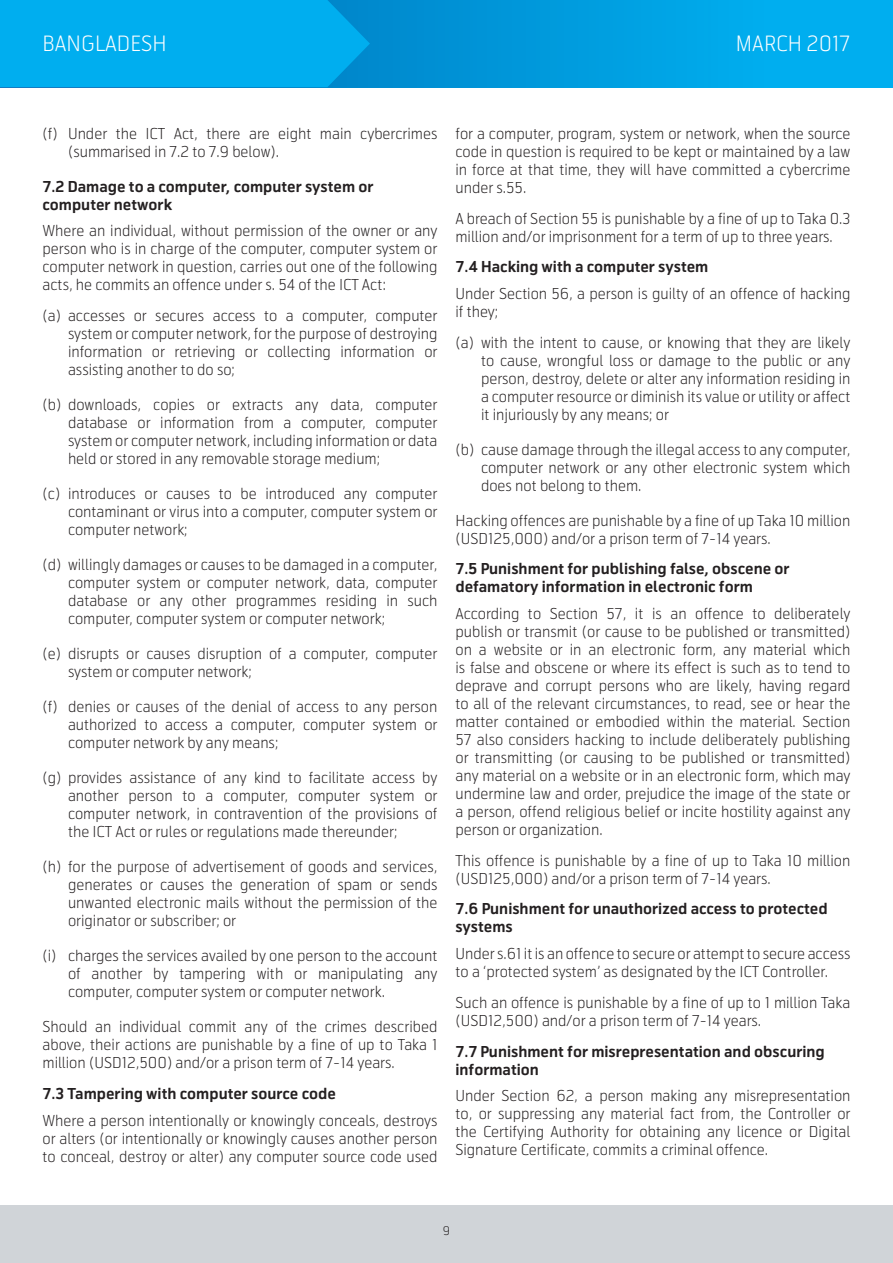
<style>
.page{position:relative;width:893px;height:1263px;background:#fff}
.page>*{position:absolute;margin:0;border:0;box-sizing:border-box;transform-origin:0 0}
.t1{font:300 21px "Telenor";color:#fff}
.t2{font:300 15px/18px "Telenor";color:#231f20;text-align:justify}
.t3{font:700 15px/18px "Telenor";color:#231f20}
.t4{font:300 12px "Telenor";color:#231f20}
</style>
<div class="page">
<div style="left:0;top:1205px;width:893px;height:58px;background:#d0d4d8"></div>
<svg style="left:370px;top:0;width:523px;height:87px;background:#00a0e2"></svg>
<div style="left:0;top:0;width:370px;height:87px;background:#00aeef"></div>
<h1 class="t1" style="left:43px;top:31px;width:126px">BANGLADESH</h1>
<h1 class="t1" style="left:736px;top:31px;width:116px">MARCH 2017</h1>
<p class="t2" style="left:68px;top:125px;width:371px;text-indent:-26px">(f) Under the ICT Act, there are eight main cybercrimes (summarised in 7.2 to 7.9 below).</p>
<p class="t3" style="left:43px;top:178px;width:333px">7.2 Damage to a computer, computer system or computer network</p>
<p class="t2" style="left:43px;top:222px;width:396px">Where an individual, without permission of the owner or any person who is in charge of the computer, computer system or computer network in question, carries out one of the following acts, he commits an offence under s. 54 of the ICT Act:</p>
<p class="t2" style="left:68px;top:307px;width:371px;text-indent:-26px">(a) accesses or secures access to a computer, computer system or computer network, for the purpose of destroying information or retrieving or collecting information or assisting another to do so;</p>
<p class="t2" style="left:68px;top:396px;width:371px;text-indent:-26px">(b) downloads, copies or extracts any data, computer database or information from a computer, computer system or computer network, including information or data held or stored in any removable storage medium;</p>
<p class="t2" style="left:68px;top:485px;width:371px;text-indent:-26px">(c) introduces or causes to be introduced any computer contaminant or virus into a computer, computer system or computer network;</p>
<p class="t2" style="left:68px;top:556px;width:371px;text-indent:-26px">(d) willingly damages or causes to be damaged in a computer, computer system or computer network, data, computer database or any other programmes residing in such computer, computer system or computer network;</p>
<p class="t2" style="left:68px;top:645px;width:371px;text-indent:-26px">(e) disrupts or causes disruption of a computer, computer system or computer network;</p>
<p class="t2" style="left:68px;top:698px;width:371px;text-indent:-26px">(f) denies or causes of the denial of access to any person authorized to access a computer, computer system or computer network by any means;</p>
<p class="t2" style="left:68px;top:769px;width:371px;text-indent:-26px">(g) provides assistance of any kind to facilitate access by another person to a computer, computer system or computer network, in contravention of the provisions of the ICT Act or rules or regulations made thereunder;</p>
<p class="t2" style="left:68px;top:858px;width:371px;text-indent:-26px">(h) for the purpose of advertisement of goods and services, generates or causes the generation of spam or sends unwanted electronic mails without the permission of the originator or subscriber; or</p>
<p class="t2" style="left:68px;top:947px;width:371px;text-indent:-26px">(i) charges the services availed by one person to the account of another by tampering with or manipulating any computer, computer system or computer network.</p>
<p class="t2" style="left:43px;top:1018px;width:396px">Should an individual commit any of the crimes described above, their actions are punishable by a fine of up to Taka 1 million (USD12,500) and/or a prison term of 7-14 years.</p>
<p class="t3" style="left:43px;top:1085px;width:295px">7.3 Tampering with computer source code</p>
<p class="t2" style="left:43px;top:1111px;width:396px">Where a person intentionally or knowingly conceals, destroys or alters (or intentionally or knowingly causes another person to conceal, destroy or alter) any computer source code used</p>
<p class="t2" style="left:455px;top:125px;width:396px">for a computer, program, system or network, when the source code in question is required to be kept or maintained by a law in force at that time, they will have committed a cybercrime under s.55.</p>
<p class="t2" style="left:455px;top:209px;width:397px">A breach of Section 55 is punishable by a fine of up to Taka 0.3 million and/or imprisonment for a term of up to three years.</p>
<p class="t3" style="left:455px;top:259px;width:254px">7.4 Hacking with a computer system</p>
<p class="t2" style="left:455px;top:285px;width:396px">Under Section 56, a person is guilty of an offence of hacking if they;</p>
<p class="t2" style="left:481px;top:333px;width:371px;text-indent:-26px">(a) with the intent to cause, or knowing that they are likely to cause, wrongful loss or damage to the public or any person, destroy, delete or alter any information residing in a computer resource or diminish its value or utility or affect it injuriously by any means; or</p>
<p class="t2" style="left:481px;top:440px;width:371px;text-indent:-26px">(b) cause damage through the illegal access to any computer, computer network or any other electronic system which does not belong to them.</p>
<p class="t2" style="left:455px;top:511px;width:396px">Hacking offences are punishable by a fine of up Taka 10 million (USD125,000) and/or a prison term of 7-14 years.</p>
<p class="t3" style="left:455px;top:561px;width:336px">7.5 Punishment for publishing false, obscene or defamatory information in electronic form</p>
<p class="t2" style="left:455px;top:605px;width:396px">According to Section 57, it is an offence to deliberately publish or transmit (or cause to be published or transmitted) on a website or in an electronic form, any material which is false and obscene or where its effect is such as to tend to deprave and corrupt persons who are likely, having regard to all of the relevant circumstances, to read, see or hear the matter contained or embodied within the material. Section 57 also considers hacking to include deliberately publishing or transmitting (or causing to be published or transmitted) any material on a website or in an electronic form, which may undermine law and order, prejudice the image of the state or a person, offend religious belief or incite hostility against any person or organization.</p>
<p class="t2" style="left:455px;top:851px;width:396px">This offence is punishable by a fine of up to Taka 10 million (USD125,000) and/or a prison term of 7-14 years.</p>
<p class="t3" style="left:455px;top:901px;width:374px">7.6 Punishment for unauthorized access to protected systems</p>
<p class="t2" style="left:455px;top:945px;width:396px">Under s.61 it is an offence to secure or attempt to secure access to a ‘protected system’ as designated by the ICT Controller.</p>
<p class="t2" style="left:455px;top:993px;width:396px">Such an offence is punishable by a fine of up to 1 million Taka (USD12,500) and/or a prison term of 7-14 years.</p>
<p class="t3" style="left:455px;top:1043px;width:371px">7.7 Punishment for misrepresentation and obscuring information</p>
<p class="t2" style="left:455px;top:1087px;width:396px">Under Section 62, a person making any misrepresentation to, or suppressing any material fact from, the Controller or the Certifying Authority for obtaining any licence or Digital Signature Certificate, commits a criminal offence.</p>
<p class="t4" style="left:443px;top:1223px;width:9px">9</p>
</div>
